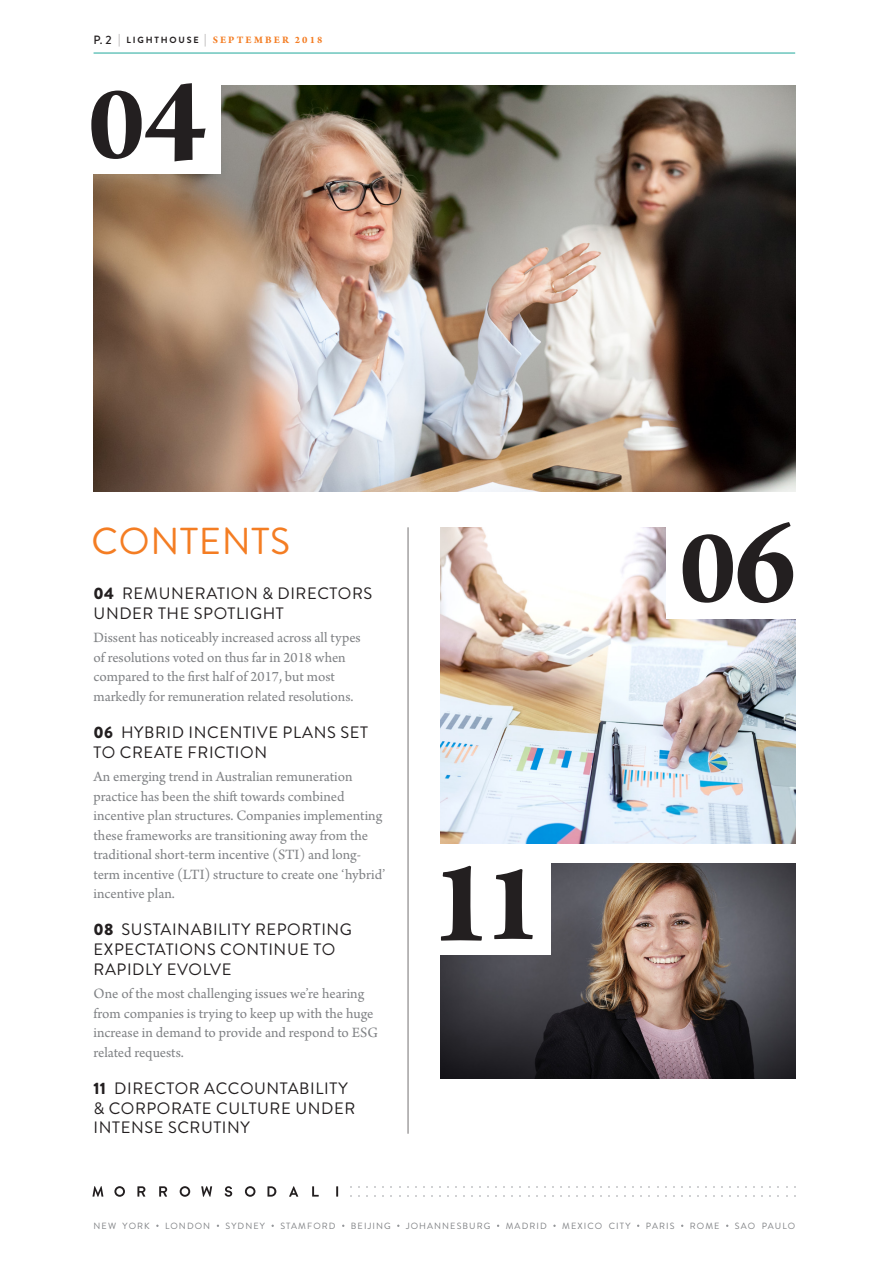
<style>
.page{position:relative;width:893px;height:1263px;background:#fff}
.page>*{position:absolute;margin:0;border:0;box-sizing:border-box;transform-origin:0 0}
.t1{font:700 124.8px "Arno Pro";color:#231f20}
.t2{font:700 112.5px "Arno Pro";color:#231f20}
.t3{font:37.5px "Brandon Grotesque";letter-spacing:.02em;color:#f47d23}
.Index_Headings{font:16.5px/19.8px "Brandon Grotesque";letter-spacing:.035em;color:#231f20}
.Index_Paragraph{font:15px/19.5px "Arno Pro";color:#808285}
.t4{font:700 10.5px "Arno Pro";letter-spacing:.2em;color:#f47d23}
.t5{font:9px "Brandon Grotesque";letter-spacing:.12em;color:#808285}
.s1{font-family:"Brandon Grotesque";font-weight:500;font-size:12px;color:#231f20}
.s2{font-family:"Brandon Grotesque";font-weight:100;font-size:12px;color:#231f20}
.s3{font-family:"Brandon Grotesque";font-size:9px;color:#231f20}
.s4{font-size:124.8px}
.s5{font-weight:900}
.s6{font-size:117px}
</style>
<div class="page">
<svg style="left:336px;top:1186px;width:2px;height:10px"></svg>
<svg style="left:201px;top:1186px;width:11px;height:11px"></svg>
<svg style="left:137px;top:1186px;width:8px;height:10px"></svg>
<svg style="left:159px;top:1186px;width:8px;height:10px"></svg>
<svg style="left:289px;top:1186px;width:9px;height:11px"></svg>
<svg style="left:225px;top:1186px;width:7px;height:11px"></svg>
<svg style="left:312px;top:1186px;width:7px;height:10px"></svg>
<svg style="left:114px;top:1186px;width:11px;height:11px"></svg>
<svg style="left:180px;top:1186px;width:10px;height:11px"></svg>
<svg style="left:245px;top:1186px;width:10px;height:11px"></svg>
<svg style="left:267px;top:1186px;width:9px;height:10px"></svg>
<svg style="left:92px;top:1186px;width:11px;height:11px"></svg>
<hr style="left:94px;top:52px;width:701px;height:2px;background:#6bc5bd">
<img style="left:441px;top:527px;width:354px;height:316px">
<img style="left:94px;top:85px;width:701px;height:406px">
<hr style="left:408px;top:527px;width:1px;height:607px;background:#231f20">
<div style="left:89px;top:81px;width:132px;height:92px;background:#fff"></div>
<div style="left:666px;top:519px;width:141px;height:100px;background:#fff"></div>
<img style="left:441px;top:864px;width:354px;height:215px">
<div style="left:432px;top:862px;width:119px;height:92px;background:#fff"></div>
<p class="t4" style="left:94px;top:34px;width:230px"><span class="s1">P. 2</span> <span class="s2">|</span> <span class="s3">LIGHTHOUSE</span> <span class="s2">|</span> SEPTEMBER 2018</p>
<p class="t2" style="left:88px;top:59px;width:120px">0<span class="s4">4</span></p>
<p class="t3" style="left:92px;top:515px;width:200px">CONTENTS</p>
<p class="Index_Headings" style="left:94px;top:583px;width:280px"><span class="s5">04</span> REMUNERATION &amp; DIRECTORS<br>UNDER THE SPOTLIGHT</p>
<p class="Index_Paragraph" style="left:94px;top:629px;width:269px">Dissent has noticeably increased across all types of resolutions voted on thus far in 2018 when compared to the first half of 2017, but most markedly for remuneration related resolutions.</p>
<p class="Index_Headings" style="left:94px;top:722px;width:276px"><span class="s5">06</span> HYBRID INCENTIVE PLANS SET<br>TO CREATE FRICTION</p>
<p class="Index_Paragraph" style="left:94px;top:768px;width:293px">An emerging trend in Australian remuneration practice has been the shift towards combined incentive plan structures. Companies implementing these frameworks are transitioning away from the traditional short-term incentive (STI) and long&shy;term incentive (LTI) structure to create one ‘hybrid’ incentive plan.</p>
<p class="Index_Headings" style="left:94px;top:920px;width:260px"><span class="s5">08</span> SUSTAINABILITY REPORTING<br>EXPECTATIONS CONTINUE TO<br>RAPIDLY EVOLVE</p>
<p class="Index_Paragraph" style="left:94px;top:985px;width:286px">One of the most challenging issues we’re hearing from companies is trying to keep up with the huge increase in demand to provide and respond to ESG related requests.</p>
<p class="Index_Headings" style="left:94px;top:1078px;width:263px"><span class="s5">11</span> DIRECTOR ACCOUNTABILITY &amp; CORPORATE CULTURE UNDER<br>INTENSE SCRUTINY</p>
<p class="t1" style="left:429px;top:830px;width:115px">1<span class="s6">1</span></p>
<p class="t2" style="left:679px;top:502px;width:119px">0<span class="s4">6</span></p>
<p class="t5" style="left:94px;top:1219px;width:58px">NEW YORK</p>
<p class="t5" style="left:165px;top:1219px;width:47px">LONDON</p>
<p class="t5" style="left:226px;top:1219px;width:41px">SYDNEY</p>
<p class="t5" style="left:280px;top:1219px;width:57px">STAMFORD</p>
<p class="t5" style="left:351px;top:1219px;width:41px">BEIJING</p>
<p class="t5" style="left:406px;top:1219px;width:86px">JOHANNESBURG</p>
<p class="t5" style="left:506px;top:1219px;width:43px">MADRID</p>
<p class="t5" style="left:562px;top:1219px;width:70px">MEXICO CITY</p>
<p class="t5" style="left:646px;top:1219px;width:30px">PARIS</p>
<p class="t5" style="left:690px;top:1219px;width:31px">ROME</p>
<p class="t5" style="left:735px;top:1219px;width:62px">SAO PAULO</p>
</div>
